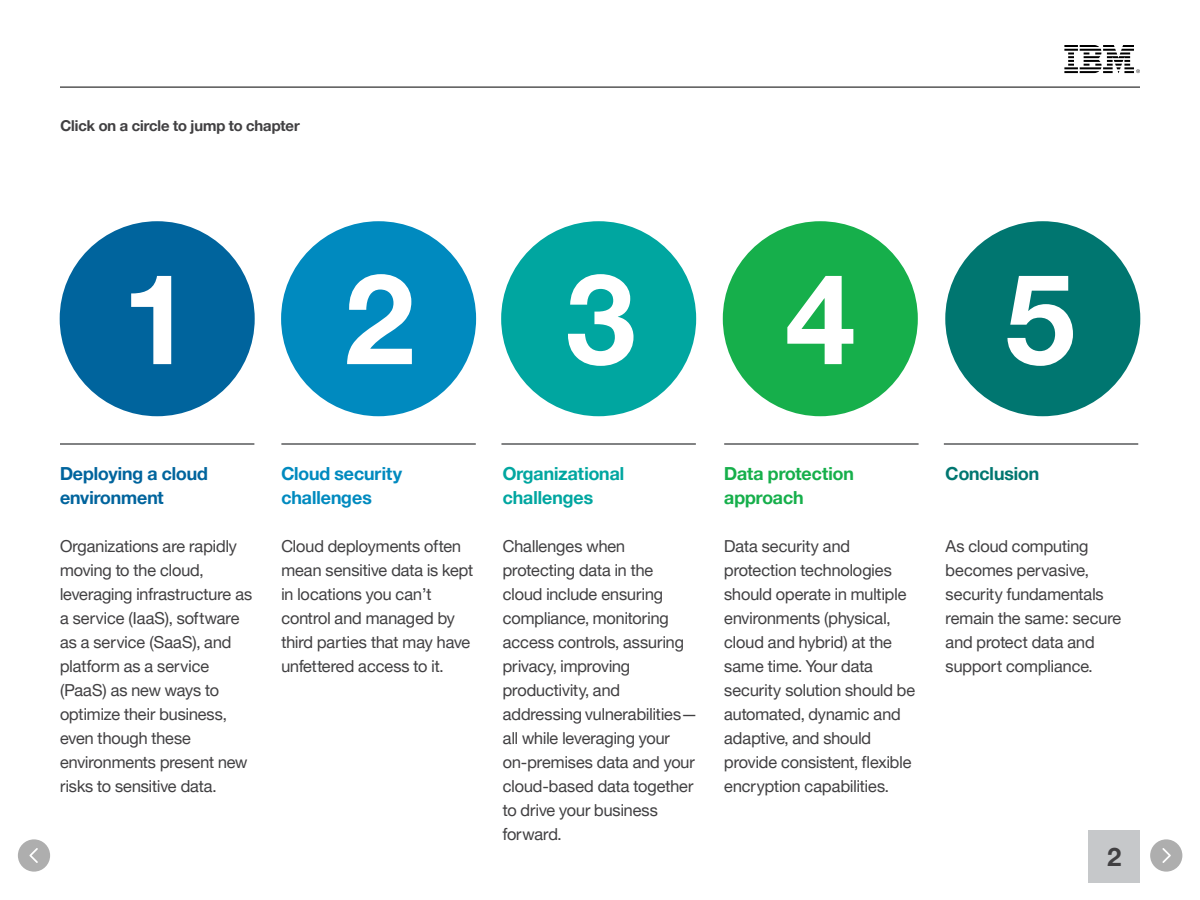
<style>
.page{position:relative;width:1200px;height:900px;background:#fff}
.page>*{position:absolute;margin:0;border:0;box-sizing:border-box;transform-origin:0 0}
.t1{font:126px "Helv Neue Boldfor IBM";color:#fff}
.t2{font:25.5px "Helv Neue Boldfor IBM";color:#414042}
.t3{font:18px/24px "Helv Neue Boldfor IBM";color:#00649d}
.t4{font:18px/24px "Helv Neue Boldfor IBM";color:#00a6a0}
.t5{font:18px/24px "Helv Neue Boldfor IBM";color:#008abf}
.t6{font:18px/24px "Helv Neue Boldfor IBM";color:#16af4b}
.t7{font:18px "Helv Neue Boldfor IBM";color:#007670}
.t8{font:16.5px/24px "Helv Neue Romanfor IBM";color:#414042}
.t9{font:15px "Helv Neue Boldfor IBM";color:#414042}
</style>
<div class="page">
<div style="left:723px;top:221px;width:195px;height:195px;background:#16af4b;border-radius:50%"></div>
<div style="left:945px;top:221px;width:195px;height:195px;background:#007670;border-radius:50%"></div>
<div style="left:501px;top:221px;width:195px;height:195px;background:#00a6a0;border-radius:50%"></div>
<div style="left:281px;top:221px;width:195px;height:195px;background:#008abf;border-radius:50%"></div>
<div style="left:60px;top:221px;width:195px;height:195px;background:#00649d;border-radius:50%"></div>
<div style="left:1089px;top:830px;width:51px;height:53px;background:#c6c8ca"></div>
<hr style="left:60px;top:443px;width:194px;height:2px;background:#58595b">
<hr style="left:501px;top:443px;width:195px;height:2px;background:#58595b">
<hr style="left:724px;top:443px;width:195px;height:2px;background:#58595b">
<hr style="left:944px;top:443px;width:194px;height:2px;background:#58595b">
<hr style="left:281px;top:443px;width:195px;height:2px;background:#58595b">
<svg style="left:1064px;top:45px;width:76px;height:28px"></svg>
<hr style="left:60px;top:87px;width:1080px;height:1px;background:#000">
<svg style="left:1150px;top:839px;width:32px;height:33px"></svg>
<svg style="left:18px;top:839px;width:32px;height:33px"></svg>
<p class="t9" style="left:61px;top:116px;width:241px">Click on a circle to jump to chapter</p>
<p class="t1" style="left:126px;top:240px;width:55px">1</p>
<p class="t1" style="left:344px;top:240px;width:73px">2</p>
<p class="t1" style="left:564px;top:240px;width:75px">3</p>
<p class="t1" style="left:785px;top:240px;width:73px">4</p>
<p class="t1" style="left:1004px;top:240px;width:74px">5</p>
<p class="t3" style="left:60px;top:461px;width:149px">Deploying a cloud environment</p>
<p class="t8" style="left:60px;top:534px;width:194px">Organizations are rapidly moving to the cloud, leveraging infrastructure as a service (IaaS), software as a service (SaaS), and platform as a service (PaaS) as new ways to optimize their business, even though these environments present new risks to sensitive data.</p>
<p class="t5" style="left:281px;top:461px;width:122px">Cloud security challenges</p>
<p class="t8" style="left:281px;top:534px;width:193px">Cloud deployments often mean sensitive data is kept in locations you can’t control and managed by third parties that may have unfettered access to it.</p>
<p class="t4" style="left:503px;top:461px;width:123px">Organizational challenges</p>
<p class="t8" style="left:503px;top:534px;width:196px">Challenges when protecting data in the<br>cloud include ensuring compliance, monitoring access controls, assuring privacy, improving productivity, and addressing vulnerabilities— all while leveraging your on-premises data and your cloud-based data together to drive your business forward.</p>
<p class="t6" style="left:724px;top:461px;width:131px">Data protection approach</p>
<p class="t8" style="left:724px;top:534px;width:193px">Data security and protection technologies should operate in multiple environments (physical, cloud and hybrid) at the same time. Your data security solution should be automated, dynamic and adaptive, and should provide consistent, flexible encryption capabilities.</p>
<p class="t7" style="left:946px;top:462px;width:95px">Conclusion</p>
<p class="t8" style="left:946px;top:534px;width:177px">As cloud computing becomes pervasive, security fundamentals remain the same: secure and protect data and support compliance.</p>
<h2 class="t2" style="left:1107px;top:840px;width:16px">2</h2>
</div>
